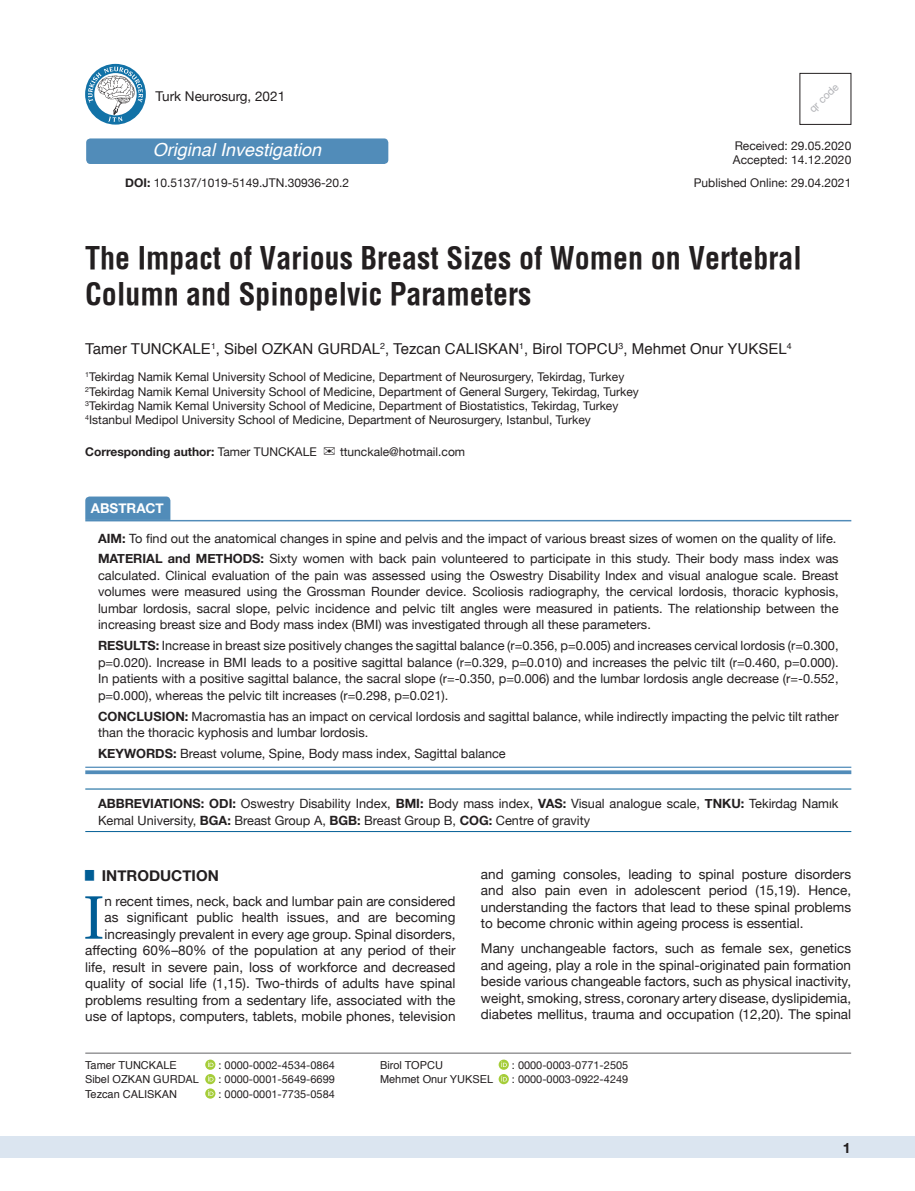
<style>
.page{position:relative;width:915px;height:1191px;background:#fff}
.page>*{position:absolute;margin:0;border:0;box-sizing:border-box;transform-origin:0 0}
.t1{font:61.2px "Utopia";color:#005d95}
.t2{font:700 30px/36px "Helvetica Condens";color:#231f20}
.t3{font:italic 18px "Helvetica";color:#fff}
.t4{font:15px "Helvetica";color:#231f20}
.t5{font:700 15px "Helvetica Neue";color:#231f20}
.t6{font:700 14.25px "Helvetica Neue";color:#231f20}
.t7{font:13.5px/16.5px "Helvetica Neue";color:#231f20;text-align:justify}
.t8{font:700 13.5px "Helvetica Neue";color:#fff}
.t9{font:12.75px/16.5px "Helvetica Neue";color:#231f20}
.t10{font:12px/14.4px "Helvetica Neue";color:#231f20}
.t11{font:700 12px "Helvetica Neue";color:#231f20}
.t12{font:10.95px "Helvetica Neue";color:#231f20}
.t13{font:10.95px "Helvetica";color:#231f20}
.t14{font:10.5px "Helvetica Neue";color:#b2b3b7}
.s1{font-weight:700}
.s2{font-weight:400}
</style>
<div class="page">
<div style="left:0;top:1136px;width:914px;height:22px;background:#dbe5f0"></div>
<hr style="left:85px;top:1052px;width:765px;height:1px;background:#636366">
<svg style="left:85px;top:496px;width:85px;height:24px;background:#568fbb"></svg>
<hr style="left:85px;top:520px;width:766px;height:1px;background:#518cb9">
<hr style="left:85px;top:766px;width:766px;height:2px;background:#518cb9">
<svg style="left:85px;top:770px;width:766px;height:4px;background:#6297bf"></svg>
<hr style="left:85px;top:788px;width:766px;height:1px;background:#005d95">
<hr style="left:85px;top:831px;width:766px;height:1px;background:#005d95">
<div style="left:799px;top:73px;width:51px;height:52px;border:1px solid #231f20"></div>
<svg style="left:205px;top:1059px;width:10px;height:10px"></svg>
<svg style="left:208px;top:1061px;width:5px;height:6px"></svg>
<svg style="left:205px;top:1074px;width:10px;height:10px"></svg>
<svg style="left:208px;top:1075px;width:5px;height:6px"></svg>
<svg style="left:205px;top:1088px;width:10px;height:10px"></svg>
<svg style="left:208px;top:1090px;width:5px;height:5px"></svg>
<svg style="left:498px;top:1059px;width:10px;height:10px"></svg>
<svg style="left:501px;top:1061px;width:5px;height:6px"></svg>
<svg style="left:498px;top:1074px;width:10px;height:10px"></svg>
<svg style="left:501px;top:1075px;width:5px;height:6px"></svg>
<svg style="left:85px;top:64px;width:61px;height:61px"></svg>
<svg style="left:88px;top:67px;width:55px;height:55px"></svg>
<div style="left:86px;top:138px;width:302px;height:26px;background:#518cb9;border-radius:4px"></div>
<p class="t7" style="left:156px;top:88px;width:131px">Turk Neurosurg, 2021</p>
<h3 class="t3" style="left:153px;top:136px;width:170px">Original Investigation</h3>
<p class="t10" style="left:125px;top:177px;width:225px"><span class="s1">DOI:</span> 10.5137/1019-5149.JTN.30936-20.2</p>
<p class="t14" style="left:805px;top:105px;width:38px;rotate:-44deg">qr code</p>
<p class="t10" style="left:732px;top:139px;width:120px">Received: 29.05.2020<br>Accepted: 14.12.2020</p>
<p class="t10" style="left:693px;top:176px;width:159px">Published Online: 29.04.2021</p>
<h2 class="t2" style="left:85px;top:240px;width:717px">The Impact of Various Breast Sizes of Women on Vertebral<br>Column and Spinopelvic Parameters</h2>
<p class="t4" style="left:85px;top:337px;width:707px">Tamer TUNCKALE<sup>1</sup>, Sibel OZKAN GURDAL<sup>2</sup>, Tezcan CALISKAN<sup>1</sup>, Birol TOPCU<sup>3</sup>, Mehmet Onur YUKSEL<sup>4</sup></p>
<p class="t10" style="left:85px;top:370px;width:554px"><sup>1</sup>Tekirdag Namik Kemal University School of Medicine, Department of Neurosurgery, Tekirdag, Turkey <sup>2</sup>Tekirdag Namik Kemal University School of Medicine, Department of General Surgery, Tekirdag, Turkey <sup>3</sup>Tekirdag Namik Kemal University School of Medicine, Department of Biostatistics, Tekirdag, Turkey <sup>4</sup>Istanbul Medipol University School of Medicine, Department of Neurosurgery, Istanbul, Turkey</p>
<p class="t11" style="left:85px;top:442px;width:233px">Corresponding author: <span class="s2">Tamer TUNCKALE</span></p>
<p class="t10" style="left:340px;top:445px;width:126px">ttunckale@hotmail.com</p>
<p class="t8" style="left:91px;top:498px;width:75px">ABSTRACT</p>
<p class="t9" style="left:98px;top:528px;width:741px;line-height:20.7px"><span class="s1">AIM:</span> To find out the anatomical changes in spine and pelvis and the impact of various breast sizes of women on the quality of life.<br><span class="s1">MATERIAL and METHODS:</span> Sixty women with back pain volunteered to participate in this study. Their body mass index was</p>
<p class="t9" style="left:98px;top:568px;width:741px;text-align:justify">calculated. Clinical evaluation of the pain was assessed using the Oswestry Disability Index and visual analogue scale. Breast volumes were measured using the Grossman Rounder device. Scoliosis radiography, the cervical lordosis, thoracic kyphosis, lumbar lordosis, sacral slope, pelvic incidence and pelvic tilt angles were measured in patients. The relationship between the increasing breast size and Body mass index (BMI) was investigated through all these parameters.</p>
<p class="t9" style="left:98px;top:638px;width:741px;text-align:justify"><span class="s1">RESULTS:</span> Increase in breast size positively changes the sagittal balance (r=0.356, p=0.005) and increases cervical lordosis (r=0.300, p=0.020). Increase in BMI leads to a positive sagittal balance (r=0.329, p=0.010) and increases the pelvic tilt (r=0.460, p=0.000).<br>In patients with a positive sagittal balance, the sacral slope (r=-0.350, p=0.006) and the lumbar lordosis angle decrease (r=-0.552, p=0.000), whereas the pelvic tilt increases (r=0.298, p=0.021).</p>
<p class="t9" style="left:98px;top:708px;width:741px"><span class="s1">CONCLUSION:</span> Macromastia has an impact on cervical lordosis and sagittal balance, while indirectly impacting the pelvic tilt rather than the thoracic kyphosis and lumbar lordosis.</p>
<p class="t9" style="left:98px;top:745px;width:409px"><span class="s1">KEYWORDS:</span> Breast volume, Spine, Body mass index, Sagittal balance</p>
<p class="t9" style="left:98px;top:796px;width:741px"><span class="s1">ABBREVIATIONS: ODI:</span> Oswestry Disability Index, <span class="s1">BMI:</span> Body mass index, <span class="s1">VAS:</span> Visual analogue scale, <span class="s1">TNKU:</span> Tekirdag Namık<br>Kemal University, <span class="s1">BGA:</span> Breast Group A, <span class="s1">BGB:</span> Breast Group B, <span class="s1">COG:</span> Centre of gravity</p>
<p class="t7" style="left:480px;top:866px;width:371px">and gaming consoles, leading to spinal posture disorders and also pain even in adolescent period (15,19). Hence, understanding the factors that lead to these spinal problems to become chronic within ageing process is essential.</p>
<p class="t7" style="left:480px;top:941px;width:371px">Many unchangeable factors, such as female sex, genetics and ageing, play a role in the spinal-originated pain formation beside various changeable factors, such as physical inactivity, weight, smoking, stress, coronary artery disease, dyslipidemia, diabetes mellitus, trauma and occupation (12,20). The spinal</p>
<p class="t5" style="left:85px;top:863px;width:135px"><sup>█</sup> INTRODUCTION</p>
<h1 class="t1" style="left:83px;top:882px;width:23px">I</h1>
<p class="t7" style="left:85px;top:893px;width:371px;text-align:right">n recent times, neck, back and lumbar pain are considered<br>as significant public health issues, and are becoming increasingly prevalent in every age group. Spinal disorders, affecting 60%–80% of the population at any period of their life, result in severe pain, loss of workforce and decreased quality of social life (1,15). Two-thirds of adults have spinal problems resulting from a sedentary life, associated with the use of laptops, computers, tablets, mobile phones, television</p>
<p class="t13" style="left:85px;top:1056px;width:93px">Tamer TUNCKALE</p>
<p class="t12" style="left:218px;top:1057px;width:118px">: 0000-0002-4534-0864</p>
<p class="t13" style="left:85px;top:1071px;width:115px">Sibel OZKAN GURDAL</p>
<p class="t12" style="left:218px;top:1071px;width:118px">: 0000-0001-5649-6699</p>
<p class="t13" style="left:85px;top:1085px;width:93px">Tezcan CALISKAN</p>
<p class="t12" style="left:218px;top:1086px;width:118px">: 0000-0001-7735-0584</p>
<p class="t13" style="left:380px;top:1056px;width:64px">Birol TOPCU</p>
<p class="t12" style="left:511px;top:1057px;width:118px">: 0000-0003-0771-2505</p>
<p class="t13" style="left:380px;top:1071px;width:115px">Mehmet Onur YUKSEL</p>
<p class="t12" style="left:511px;top:1071px;width:118px">: 0000-0003-0922-4249</p>
<p class="t6" style="left:842px;top:1137px;width:9px">1</p>
</div>
